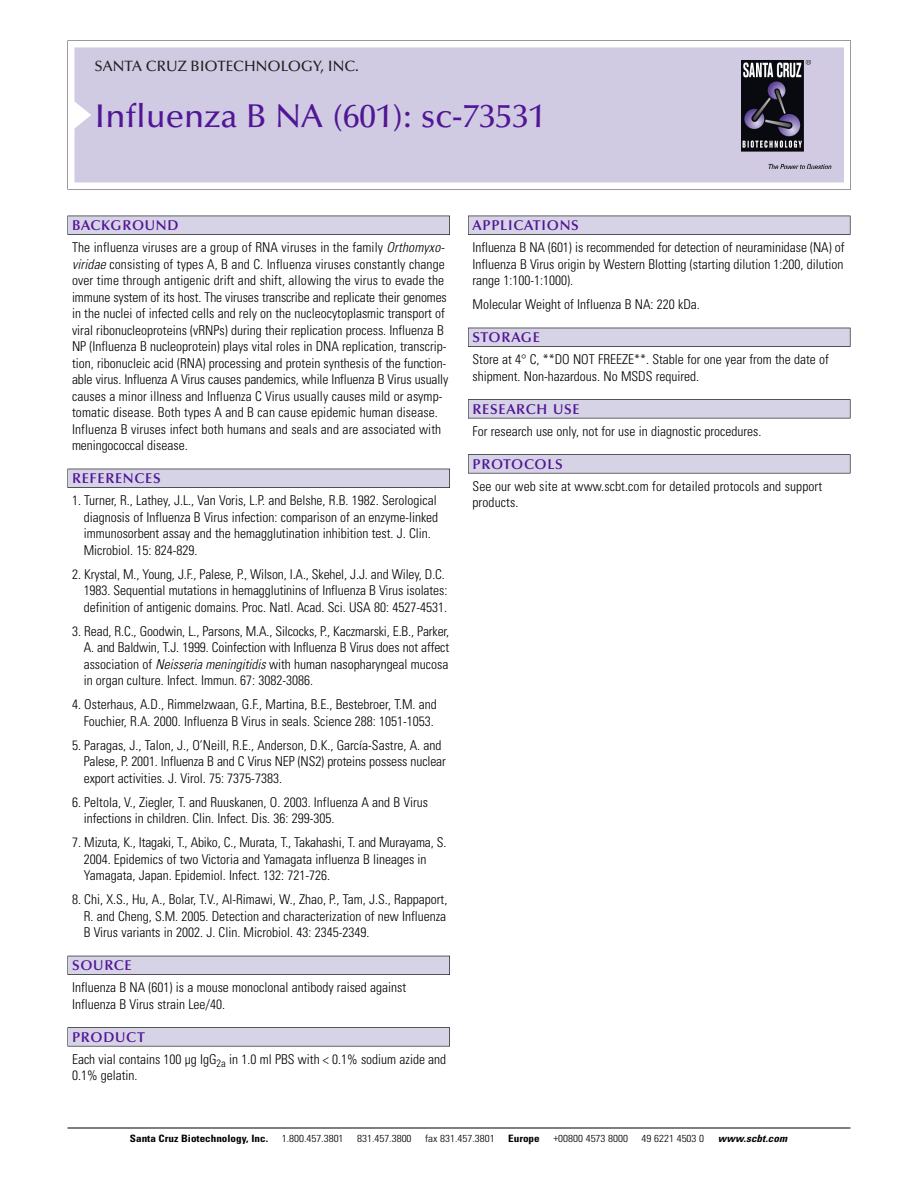
<style>
.page{position:relative;width:918px;height:1188px;background:#fff}
.page>*{position:absolute;margin:0;border:0;box-sizing:border-box;transform-origin:0 0}
.t1{font:500 33px "Optima";color:#511695}
.t2{font:500 15px "Optima";color:#231f20}
.t3{font:600 14.25px "Optima";letter-spacing:.05em;color:#511695}
.t4{font:300 condensed 13.5px/16.5px "Univers";color:#000}
.t5{font:300 condensed 10.2px "Univers";color:#000;scale:1.1 1}
.t6{font:700 condensed 10.2px "Univers";color:#000;scale:1.1 1}
.t7{font:italic 700 condensed 10.2px "Univers";letter-spacing:.005em;color:#000;scale:1.1 1}
.s1{font-style:italic}
</style>
<div class="page">
<svg style="left:68px;top:40px;width:783px;height:149px"></svg>
<div style="left:74px;top:47px;width:770px;height:135px;background:#d1cae3"></div>
<img style="left:741px;top:60px;width:90px;height:108px">
<div style="left:68px;top:216px;width:382px;height:19px;background:#525155"></div>
<div style="left:68px;top:216px;width:381px;height:18px;background:#d7d3e7"></div>
<div style="left:68px;top:469px;width:382px;height:19px;background:#515055"></div>
<div style="left:68px;top:469px;width:381px;height:18px;background:#d7d3e7"></div>
<div style="left:68px;top:956px;width:382px;height:19px;background:#525158"></div>
<div style="left:68px;top:956px;width:381px;height:18px;background:#d7d3e7"></div>
<div style="left:68px;top:1027px;width:382px;height:19px;background:#575759"></div>
<div style="left:68px;top:1028px;width:381px;height:18px;background:#d7d3e7"></div>
<div style="left:468px;top:216px;width:382px;height:19px;background:#525155"></div>
<div style="left:468px;top:216px;width:382px;height:18px;background:#d7d3e7"></div>
<div style="left:468px;top:328px;width:382px;height:19px;background:#515055"></div>
<div style="left:468px;top:328px;width:382px;height:18px;background:#d7d3e7"></div>
<div style="left:468px;top:399px;width:382px;height:19px;background:#545357"></div>
<div style="left:468px;top:400px;width:382px;height:18px;background:#d7d3e7"></div>
<div style="left:468px;top:454px;width:382px;height:19px;background:#575759"></div>
<div style="left:468px;top:455px;width:382px;height:18px;background:#d7d3e7"></div>
<hr style="left:68px;top:1128px;width:782px;height:1px;background:#000">
<p class="t2" style="left:94px;top:61px;width:266px">SANTA CRUZ BIOTECHNOLOGY, INC.</p>
<h1 class="t1" style="left:94px;top:103px;width:452px">Influenza B NA (601): sc-73531</h1>
<p class="t3" style="left:72px;top:219px;width:108px">BACKGROUND</p>
<p class="t4" style="left:72px;top:240px;width:378px">The influenza viruses are a group of RNA viruses in the family <span class="s1">Orthomyxo&shy;viridae</span> consisting of types A, B and C. Influenza viruses constantly change over time through antigenic drift and shift, allowing the virus to evade the immune system of its host. The viruses transcribe and replicate their genomes in the nuclei of infected cells and rely on the nucleocytoplasmic transport of viral ribonucleoproteins (vRNPs) during their replication process. Influenza B NP (Influenza B nucleoprotein) plays vital roles in DNA replication, transcrip&shy;tion, ribonucleic acid (RNA) processing and protein synthesis of the function&shy;able virus. Influenza A Virus causes pandemics, while Influenza B Virus usually causes a minor illness and Influenza C Virus usually causes mild or asymp&shy;tomatic disease. Both types A and B can cause epidemic human disease.<br>Influenza B viruses infect both humans and seals and are associated with meningococcal disease.</p>
<p class="t3" style="left:72px;top:473px;width:90px">REFERENCES</p>
<p class="t4" style="left:84px;top:493px;width:356px;text-indent:-12px">1. Turner, R., Lathey, J.L., Van Voris, L.P. and Belshe, R.B. 1982. Serological diagnosis of Influenza B Virus infection: comparison of an enzyme-linked immunosorbent assay and the hemagglutination inhibition test. J. Clin.<br>Microbiol. 15: 824-829.</p>
<p class="t4" style="left:84px;top:567px;width:365px;text-indent:-12px">2. Krystal, M., Young, J.F., Palese, P., Wilson, I.A., Skehel, J.J. and Wiley, D.C.<br>1983. Sequential mutations in hemagglutinins of Influenza B Virus isolates: definition of antigenic domains. Proc. Natl. Acad. Sci. USA 80: 4527-4531.</p>
<p class="t4" style="left:84px;top:624px;width:367px;text-align:justify;text-indent:-12px">3. Read, R.C., Goodwin, L., Parsons, M.A., Silcocks, P., Kaczmarski, E.B., Parker, A. and Baldwin, T.J. 1999. Coinfection with Influenza B Virus does not affect association of <span class="s1">Neisseria meningitidis</span> with human nasopharyngeal mucosa in organ culture. Infect. Immun. 67: 3082-3086.</p>
<p class="t4" style="left:72px;top:697px;width:366px;text-align:right">4. Osterhaus, A.D., Rimmelzwaan, G.F., Martina, B.E., Bestebroer, T.M. and<br>Fouchier, R.A. 2000. Influenza B Virus in seals. Science 288: 1051-1053.</p>
<p class="t4" style="left:84px;top:738px;width:364px;text-indent:-12px">5. Paragas, J., Talon, J., O’Neill, R.E., Anderson, D.K., García-Sastre, A. and<br>Palese, P. 2001. Influenza B and C Virus NEP (NS2) proteins possess nuclear export activities. J. Virol. 75: 7375-7383.</p>
<p class="t4" style="left:84px;top:795px;width:346px;text-indent:-12px">6. Peltola, V., Ziegler, T. and Ruuskanen, O. 2003. Influenza A and B Virus infections in children. Clin. Infect. Dis. 36: 299-305.</p>
<p class="t4" style="left:84px;top:835px;width:364px;text-indent:-12px">7. Mizuta, K., Itagaki, T., Abiko, C., Murata, T., Takahashi, T. and Murayama, S.<br>2004. Epidemics of two Victoria and Yamagata influenza B lineages in<br>Yamagata, Japan. Epidemiol. Infect. 132: 721-726.</p>
<p class="t4" style="left:84px;top:892px;width:365px;text-align:justify;text-indent:-12px">8. Chi, X.S., Hu, A., Bolar, T.V., Al-Rimawi, W., Zhao, P., Tam, J.S., Rappaport, R. and Cheng, S.M. 2005. Detection and characterization of new Influenza B Virus variants in 2002. J. Clin. Microbiol. 43: 2345-2349.</p>
<p class="t3" style="left:72px;top:960px;width:61px">SOURCE</p>
<p class="t4" style="left:72px;top:980px;width:336px">Influenza B NA (601) is a mouse monoclonal antibody raised against<br>Influenza B Virus strain Lee/40.</p>
<p class="t3" style="left:72px;top:1031px;width:74px">PRODUCT</p>
<p class="t4" style="left:72px;top:1052px;width:376px">Each vial contains 100 µg IgG<sub>2a</sub> in 1.0 ml PBS with &lt; 0.1% sodium azide and<br>0.1% gelatin.</p>
<p class="t3" style="left:473px;top:219px;width:108px">APPLICATIONS</p>
<p class="t4" style="left:473px;top:240px;width:374px;text-align:justify">Influenza B NA (601) is recommended for detection of neuraminidase (NA) of Influenza B Virus origin by Western Blotting (starting dilution 1:200, dilution range 1:100-1:1000).</p>
<p class="t4" style="left:473px;top:297px;width:229px">Molecular Weight of Influenza B NA: 220 kDa.</p>
<p class="t3" style="left:473px;top:332px;width:69px">STORAGE</p>
<p class="t4" style="left:473px;top:352px;width:358px">Store at 4° C, **DO NOT FREEZE**. Stable for one year from the date of shipment. Non-hazardous. No MSDS required.</p>
<p class="t3" style="left:473px;top:403px;width:109px">RESEARCH USE</p>
<p class="t4" style="left:473px;top:424px;width:290px">For research use only, not for use in diagnostic procedures.</p>
<p class="t3" style="left:473px;top:458px;width:92px">PROTOCOLS</p>
<p class="t4" style="left:473px;top:479px;width:351px">See our web site at www.scbt.com for detailed protocols and support products.</p>
<p class="t6" style="left:130px;top:1135px;width:127px">Santa Cruz Biotechnology, Inc.</p>
<p class="t5" style="left:282px;top:1135px;width:58px">1.800.457.3801</p>
<p class="t5" style="left:357px;top:1135px;width:51px">831.457.3800</p>
<p class="t5" style="left:425px;top:1135px;width:65px">fax 831.457.3801</p>
<p class="t6" style="left:508px;top:1135px;width:30px">Europe</p>
<p class="t5" style="left:553px;top:1135px;width:69px">+00800 4573 8000</p>
<p class="t5" style="left:642px;top:1135px;width:58px">49 6221 4503 0</p>
<p class="t7" style="left:718px;top:1135px;width:64px">www.scbt.com</p>
</div>
